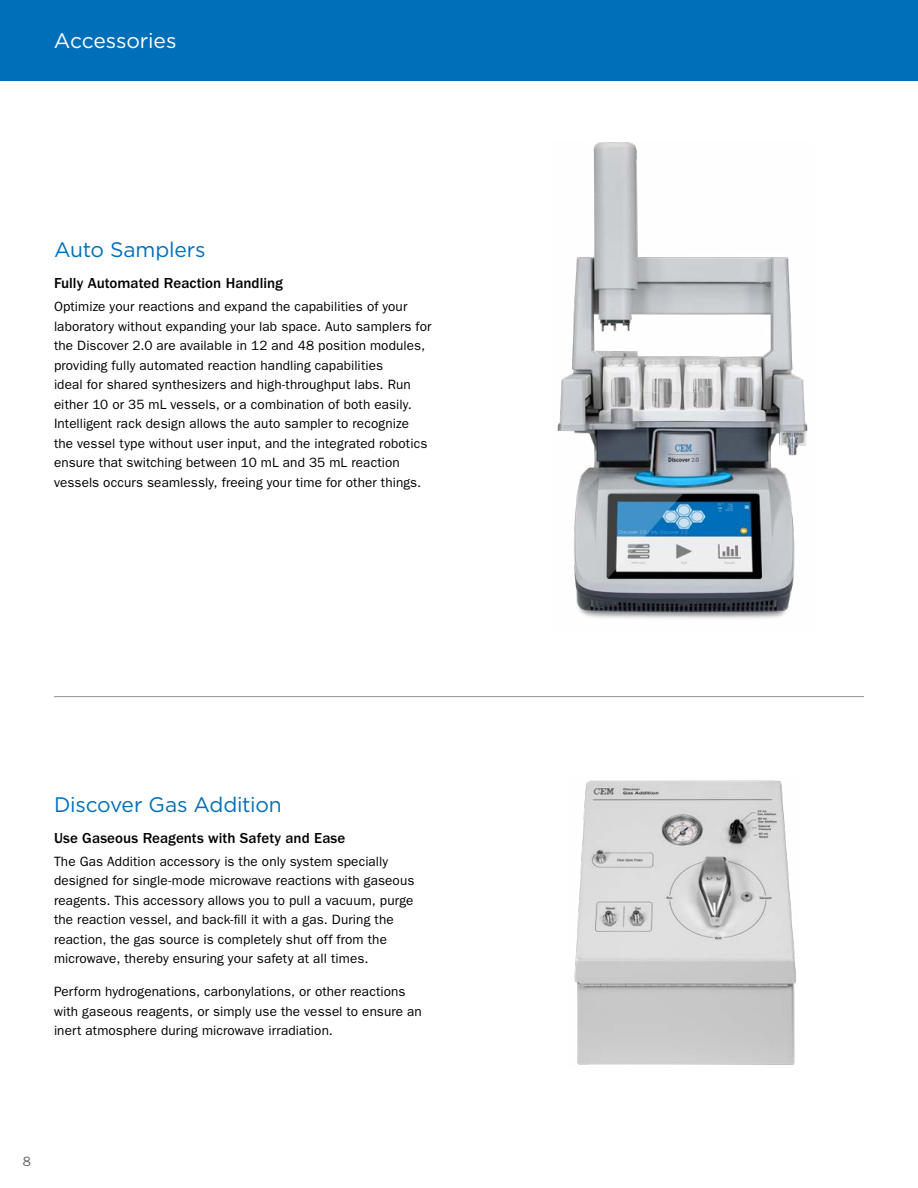
<style>
.page{position:relative;width:918px;height:1188px;background:#fff}
.page>*{position:absolute;margin:0;border:0;box-sizing:border-box;transform-origin:0 0}
.Paragraph_Header{font:21px "Gotham HTF";letter-spacing:-.01em;color:#006fba}
.Page_Header__blue_ba{font:21px "Gotham HTF";letter-spacing:-.005em;color:#fff}
.Paragraph_Subhead{font:500 15px "ITC Franklin Gothic Std";letter-spacing:.005em;color:#000}
.Paragraph_Copy{font:13.5px/19.5px "ITC Franklin Gothic Std";letter-spacing:.01em;color:#000}
.Page_Number{font:13.5px "ITC Franklin Gothic Std";color:#636466}
</style>
<div class="page">
<div style="left:0;top:0;width:918px;height:81px;background:#006fba"></div>
<hr style="left:54px;top:696px;width:810px;height:1px;background:#939598">
<img style="left:557px;top:142px;width:251px;height:477px">
<img style="left:574px;top:780px;width:223px;height:285px">
<p class="Page_Header__blue_ba" style="left:54px;top:29px;width:124px">Accessories</p>
<p class="Paragraph_Header" style="left:54px;top:238px;width:153px">Auto Samplers</p>
<p class="Paragraph_Subhead" style="left:54px;top:275px;width:230px">Fully Automated Reaction Handling</p>
<p class="Paragraph_Copy" style="left:54px;top:297px;width:379px">Optimize your reactions and expand the capabilities of your laboratory without expanding your lab space. Auto samplers for the Discover 2.0 are available in 12 and 48 position modules, providing fully automated reaction handling capabilities<br>ideal for shared synthesizers and high-throughput labs. Run either 10 or 35 mL vessels, or a combination of both easily.<br>Intelligent rack design allows the auto sampler to recognize the vessel type without user input, and the integrated robotics ensure that switching between 10 mL and 35 mL reaction vessels occurs seamlessly, freeing your time for other things.</p>
<p class="Paragraph_Header" style="left:54px;top:793px;width:229px">Discover Gas Addition</p>
<p class="Paragraph_Subhead" style="left:54px;top:830px;width:293px">Use Gaseous Reagents with Safety and Ease</p>
<p class="Paragraph_Copy" style="left:54px;top:852px;width:362px">The Gas Addition accessory is the only system specially designed for single-mode microwave reactions with gaseous reagents. This accessory allows you to pull a vacuum, purge the reaction vessel, and back-fill it with a gas. During the reaction, the gas source is completely shut off from the microwave, thereby ensuring your safety at all times.</p>
<p class="Paragraph_Copy" style="left:54px;top:982px;width:369px">Perform hydrogenations, carbonylations, or other reactions with gaseous reagents, or simply use the vessel to ensure an inert atmosphere during microwave irradiation.</p>
<p class="Page_Number" style="left:23px;top:1153px;width:10px">8</p>
</div>
